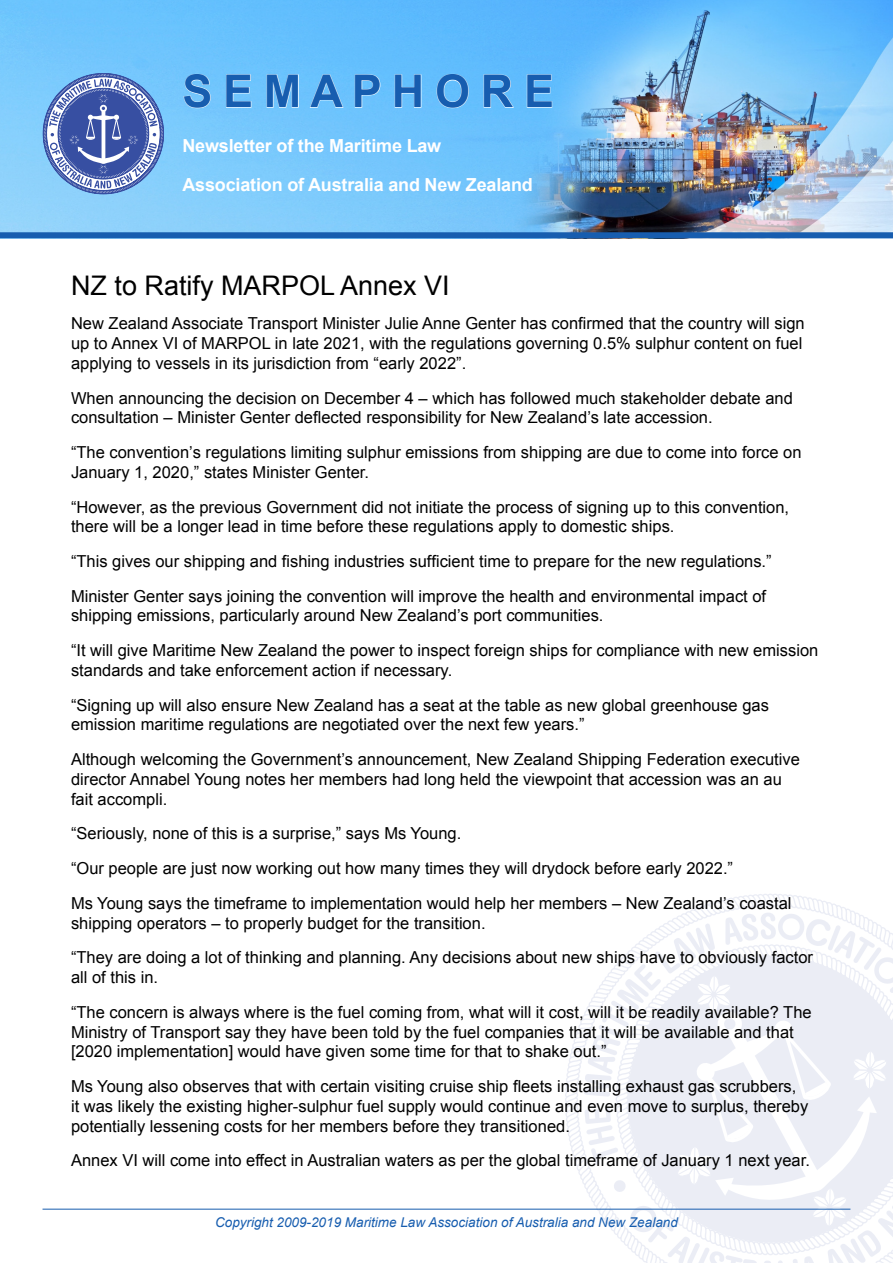
<style>
.page{position:relative;width:893px;height:1263px;background:#fff}
.page>*{position:absolute;margin:0;border:0;box-sizing:border-box;transform-origin:0 0}
.t1{font:700 45px "Arial";color:#175daf}
.Headline{font:27px "Arial";color:#000}
.t2{font:700 18px/39px "Arial";letter-spacing:-.01em;color:#fff}
.Body{font:16.5px/19.8px "Arial";color:#000}
.t3{font:italic 13.5px "Arial";color:#175daf}
</style>
<div class="page">
<svg style="left:564px;top:1015px;width:20px;height:194px"></svg>
<svg style="left:697px;top:894px;width:148px;height:14px"></svg>
<svg style="left:584px;top:912px;width:309px;height:351px"></svg>
<hr style="left:43px;top:1209px;width:807px;height:1px;background:#175daf">
<img style="left:0;top:0;width:893px;height:232px">
<svg style="left:43px;top:73px;width:121px;height:121px;background:#7390c9"></svg>
<div style="left:0;top:232px;width:893px;height:6px;background:#175daf"></div>
<svg style="left:183px;top:74px;width:28px;height:34px"></svg>
<svg style="left:226px;top:74px;width:26px;height:34px"></svg>
<svg style="left:266px;top:74px;width:33px;height:34px"></svg>
<svg style="left:309px;top:74px;width:35px;height:34px"></svg>
<svg style="left:354px;top:74px;width:27px;height:34px"></svg>
<svg style="left:394px;top:74px;width:28px;height:34px"></svg>
<svg style="left:436px;top:74px;width:33px;height:34px"></svg>
<svg style="left:483px;top:74px;width:31px;height:34px"></svg>
<svg style="left:526px;top:74px;width:26px;height:34px"></svg>
<p class="t1" style="left:182px;top:61px;width:373px">S E M A P H O R E</p>
<p class="t2" style="left:182px;top:126px;width:352px">Newsletter of the Maritime Law<br>Association of Australia and New Zealand</p>
<p class="Headline" style="left:71px;top:267px;width:380px">NZ to Ratify MARPOL Annex VI</p>
<p class="Body" style="left:71px;top:314px;width:735px">New Zealand Associate Transport Minister Julie Anne Genter has confirmed that the country will sign up to Annex VI of MARPOL in late 2021, with the regulations governing 0.5% sulphur content on fuel applying to vessels in its jurisdiction from “early 2022”.</p>
<p class="Body" style="left:71px;top:388px;width:723px">When announcing the decision on December 4 – which has followed much stakeholder debate and consultation – Minister Genter deflected responsibility for New Zealand’s late accession.</p>
<p class="Body" style="left:71px;top:442px;width:732px">“The convention’s regulations limiting sulphur emissions from shipping are due to come into force on<br>January 1, 2020,” states Minister Genter.</p>
<p class="Body" style="left:71px;top:497px;width:720px">“However, as the previous Government did not initiate the process of signing up to this convention, there will be a longer lead in time before these regulations apply to domestic ships.</p>
<p class="Body" style="left:71px;top:551px;width:702px">“This gives our shipping and fishing industries sufficient time to prepare for the new regulations.”</p>
<p class="Body" style="left:71px;top:586px;width:697px">Minister Genter says joining the convention will improve the health and environmental impact of shipping emissions, particularly around New Zealand’s port communities.</p>
<p class="Body" style="left:71px;top:641px;width:749px">“It will give Maritime New Zealand the power to inspect foreign ships for compliance with new emission standards and take enforcement action if necessary.</p>
<p class="Body" style="left:71px;top:695px;width:699px">“Signing up will also ensure New Zealand has a seat at the table as new global greenhouse gas emission maritime regulations are negotiated over the next few years.”</p>
<p class="Body" style="left:71px;top:750px;width:730px">Although welcoming the Government’s announcement, New Zealand Shipping Federation executive director Annabel Young notes her members had long held the viewpoint that accession was an au fait accompli.</p>
<p class="Body" style="left:71px;top:824px;width:392px">“Seriously, none of this is a surprise,” says Ms Young.</p>
<p class="Body" style="left:71px;top:858px;width:664px">“Our people are just now working out how many times they will drydock before early 2022.”</p>
<p class="Body" style="left:71px;top:893px;width:722px">Ms Young says the timeframe to implementation would help her members – New Zealand’s coastal shipping operators – to properly budget for the transition.</p>
<p class="Body" style="left:71px;top:948px;width:744px">“They are doing a lot of thinking and planning. Any decisions about new ships have to obviously factor all of this in.</p>
<p class="Body" style="left:71px;top:1002px;width:742px">“The concern is always where is the fuel coming from, what will it cost, will it be readily available? The<br>Ministry of Transport say they have been told by the fuel companies that it will be available and that [2020 implementation] would have given some time for that to shake out.”</p>
<p class="Body" style="left:71px;top:1076px;width:739px">Ms Young also observes that with certain visiting cruise ship fleets installing exhaust gas scrubbers, it was likely the existing higher-sulphur fuel supply would continue and even move to surplus, thereby potentially lessening costs for her members before they transitioned.</p>
<p class="Body" style="left:71px;top:1151px;width:740px">Annex VI will come into effect in Australian waters as per the global timeframe of January 1 next year.</p>
<p class="t3" style="left:215px;top:1213px;width:464px">Copyright 2009-2019 Maritime Law Association of Australia and New Zealand</p>
</div>
